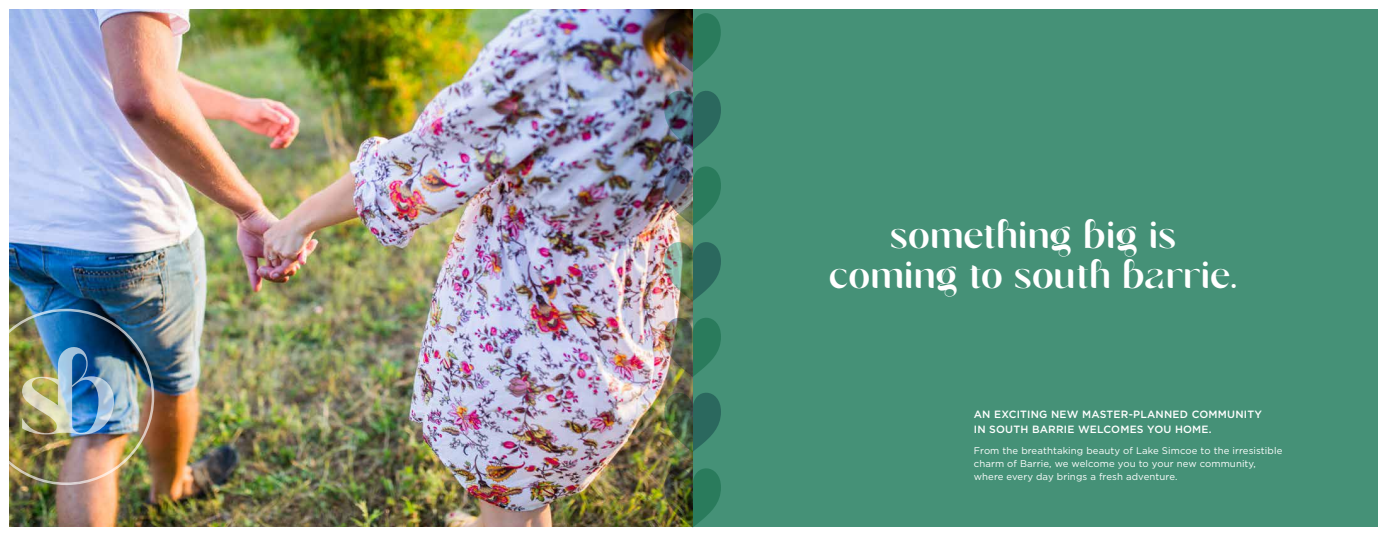
<style>
.page{position:relative;width:1386px;height:536px;background:#fff}
.page>*{position:absolute;margin:0;border:0;box-sizing:border-box;transform-origin:0 0}
.t1{font:43.75px/39.4px "Monea Alegante";letter-spacing:.01em;color:#fff;text-align:center}
.t2{font:500 10.5px/14.9px "Gotham";letter-spacing:.02em;color:#fff}
.t3{font:9.62px/13.1px "Gotham";letter-spacing:.01em;color:#fff}
</style>
<div class="page">
<div style="left:693px;top:9px;width:685px;height:517px;background:#459177"></div>
<img style="left:9px;top:9px;width:651px;height:517px">
<img style="left:9px;top:308px;width:145px;height:177px">
<img style="left:660px;top:9px;width:70px;height:519px">
<svg style="left:664px;top:9px;width:57px;height:63px"></svg>
<img style="left:664px;top:85px;width:57px;height:65px">
<img style="left:664px;top:160px;width:57px;height:66px">
<img style="left:664px;top:236px;width:57px;height:65px">
<img style="left:664px;top:311px;width:57px;height:66px">
<img style="left:664px;top:386px;width:57px;height:66px">
<img style="left:664px;top:462px;width:57px;height:65px">
<h1 class="t1" style="left:829px;top:218px;width:410px">something big is coming to south barrie.</h1>
<p class="t2" style="left:974px;top:407px;width:290px">AN EXCITING NEW MASTER-PLANNED COMMUNITY<br>IN SOUTH BARRIE WELCOMES YOU HOME.</p>
<p class="t3" style="left:974px;top:443px;width:310px">From the breathtaking beauty of Lake Simcoe to the irresistible charm of Barrie, we welcome you to your new community, where every day brings a fresh adventure.</p>
</div>
